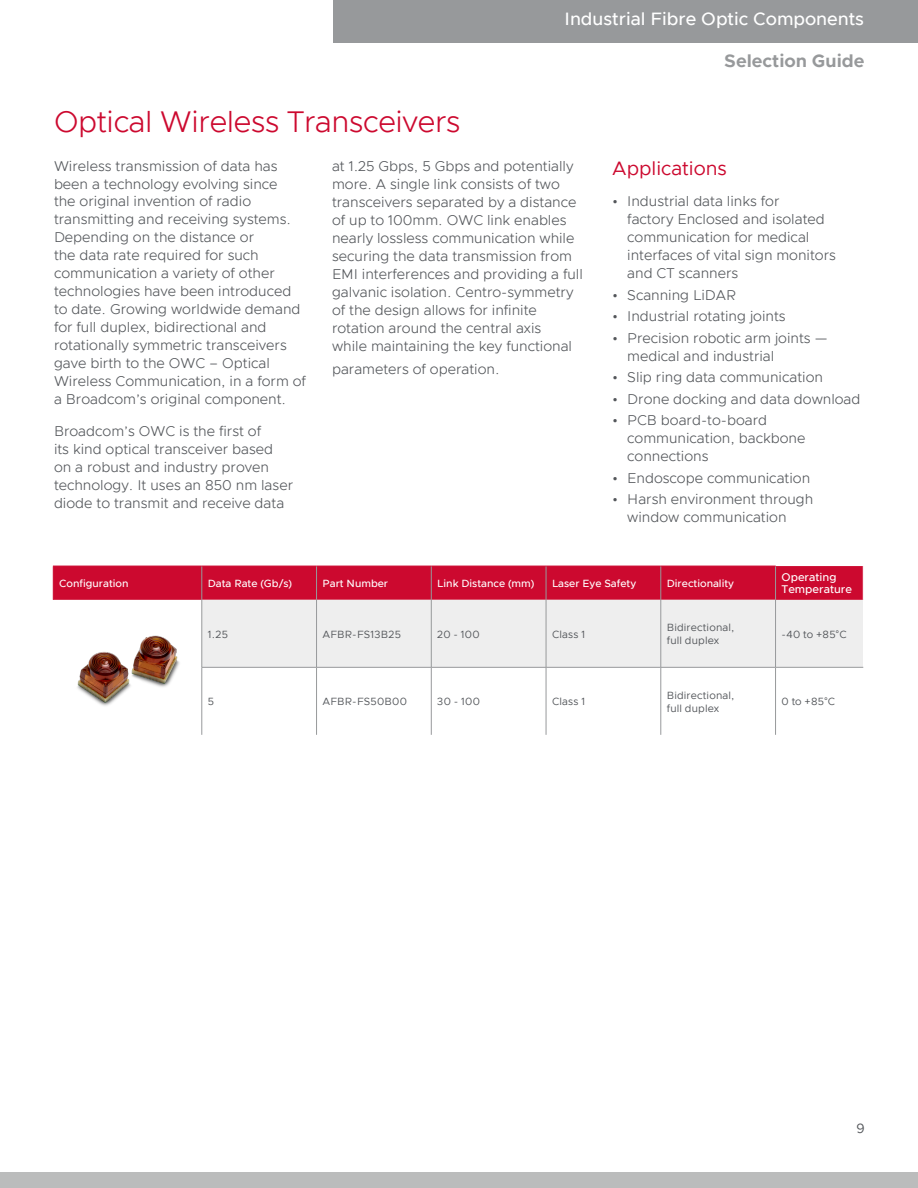
<style>
.page{position:relative;width:918px;height:1188px;background:#fff}
.page>*{position:absolute;margin:0;border:0;box-sizing:border-box;transform-origin:0 0}
.t1{font:300 30px "Metropolis";letter-spacing:-.01em;color:#cc092f}
.t2{font:19.5px "Metropolis";color:#cc092f}
.t3{font:500 18px "Metropolis";color:#fff}
.t4{font:700 18px "Metropolis";color:#97999b}
.t5{font:300 14.25px/18px "Metropolis";color:#53565a}
.t6{font:13.5px "Metropolis";color:#53565a}
.t7{font:500 11.25px/12px "Metropolis";color:#fff}
.t8{font:10.5px/12.8px "Metropolis";letter-spacing:.015em;color:#53565a}
.t9{font:500 10.5px "Metropolis";color:#fff}
.s1{font-family:"Arial"}
</style>
<div class="page">
<div style="left:0;top:1172px;width:918px;height:16px;background:#bbbcbc"></div>
<div style="left:334px;top:0;width:584px;height:43px;background:#97999b"></div>
<svg style="left:54px;top:566px;width:809px;height:101px;background:#e197a5"></svg>
<div style="left:776px;top:600px;width:87px;height:67px;background:#eee"></div>
<hr style="left:53px;top:566px;width:149px;height:1px;background:#cc092f">
<hr style="left:53px;top:566px;width:1px;height:34px;background:#cc092f">
<hr style="left:202px;top:566px;width:115px;height:1px;background:#cc092f">
<hr style="left:317px;top:566px;width:114px;height:1px;background:#cc092f">
<hr style="left:431px;top:566px;width:115px;height:1px;background:#cc092f">
<hr style="left:546px;top:566px;width:115px;height:1px;background:#cc092f">
<hr style="left:661px;top:566px;width:115px;height:1px;background:#cc092f">
<hr style="left:202px;top:566px;width:1px;height:34px;background:#97999b">
<hr style="left:316px;top:566px;width:1px;height:34px;background:#97999b">
<hr style="left:431px;top:566px;width:1px;height:34px;background:#97999b">
<hr style="left:546px;top:566px;width:1px;height:34px;background:#97999b">
<hr style="left:661px;top:566px;width:1px;height:34px;background:#97999b">
<hr style="left:775px;top:566px;width:1px;height:34px;background:#97999b">
<hr style="left:202px;top:600px;width:1px;height:67px;background:#97999b">
<hr style="left:316px;top:600px;width:1px;height:67px;background:#97999b">
<hr style="left:431px;top:600px;width:1px;height:67px;background:#97999b">
<hr style="left:546px;top:600px;width:1px;height:67px;background:#97999b">
<hr style="left:661px;top:600px;width:1px;height:67px;background:#97999b">
<hr style="left:775px;top:600px;width:1px;height:67px;background:#97999b">
<hr style="left:202px;top:667px;width:115px;height:1px;background:#97999b">
<hr style="left:202px;top:668px;width:1px;height:67px;background:#97999b">
<hr style="left:317px;top:667px;width:114px;height:1px;background:#97999b">
<hr style="left:316px;top:668px;width:1px;height:67px;background:#97999b">
<hr style="left:431px;top:667px;width:115px;height:1px;background:#97999b">
<hr style="left:431px;top:668px;width:1px;height:67px;background:#97999b">
<hr style="left:546px;top:667px;width:115px;height:1px;background:#97999b">
<hr style="left:546px;top:668px;width:1px;height:67px;background:#97999b">
<hr style="left:661px;top:667px;width:115px;height:1px;background:#97999b">
<hr style="left:661px;top:668px;width:1px;height:67px;background:#97999b">
<hr style="left:776px;top:667px;width:87px;height:1px;background:#97999b">
<hr style="left:775px;top:668px;width:1px;height:67px;background:#97999b">
<img style="left:74px;top:613px;width:108px;height:93px">
<p class="t3" style="left:565px;top:8px;width:301px">Industrial Fibre Optic Components</p>
<h1 class="t1" style="left:54px;top:103px;width:408px">Optical Wireless Transceivers</h1>
<p class="t5" style="left:332px;top:157px;width:252px">at 1.25 Gbps, 5 Gbps and potentially more. A single link consists of two transceivers separated by a distance of up to 100mm. OWC link enables nearly lossless communication while securing the data transmission from EMI interferences and providing a full galvanic isolation. Centro-symmetry of the design allows for infinite rotation around the central axis<br>while maintaining the key functional</p>
<p class="t5" style="left:332px;top:360px;width:169px">parameters of operation.</p>
<p class="t5" style="left:54px;top:157px;width:254px">Wireless transmission of data has been a technology evolving since<br>the original invention of radio transmitting and receiving systems.<br>Depending on the distance or<br>the data rate required for such communication a variety of other technologies have been introduced to date. Growing worldwide demand for full duplex, bidirectional and rotationally symmetric transceivers gave birth to the OWC – Optical Wireless Communication, in a form of a Broadcom’s original component.</p>
<p class="t5" style="left:54px;top:422px;width:241px">Broadcom’s OWC is the first of<br>its kind optical transceiver based on a robust and industry proven technology. It uses an 850 nm laser diode to transmit and receive data</p>
<p class="t4" style="left:724px;top:49px;width:142px">Selection Guide</p>
<h2 class="t2" style="left:612px;top:156px;width:116px">Applications</h2>
<p class="t5" style="left:627px;top:192px;width:210px;text-indent:-15px">• Industrial data links for<br>factory Enclosed and isolated communication for medical interfaces of vital sign monitors and CT scanners</p>
<p class="t5" style="left:612px;top:286px;width:125px">• Scanning LiDAR</p>
<p class="t5" style="left:612px;top:307px;width:175px">• Industrial rotating joints</p>
<p class="t5" style="left:627px;top:329px;width:202px;text-indent:-15px">• Precision robotic arm joints — medical and industrial</p>
<p class="t5" style="left:612px;top:368px;width:212px">• Slip ring data communication</p>
<p class="t5" style="left:612px;top:390px;width:250px">• Drone docking and data download</p>
<p class="t5" style="left:627px;top:411px;width:180px;text-indent:-15px">• PCB board-to-board communication, backbone connections</p>
<p class="t5" style="left:612px;top:469px;width:199px">• Endoscope communication</p>
<p class="t5" style="left:627px;top:490px;width:187px;text-indent:-15px">• Harsh environment through window communication</p>
<p class="t9" style="left:59px;top:577px;width:71px">Configuration</p>
<p class="t9" style="left:208px;top:577px;width:86px">Data Rate (Gb/s)</p>
<p class="t9" style="left:323px;top:577px;width:67px">Part Number</p>
<p class="t9" style="left:437px;top:577px;width:99px">Link Distance (mm)</p>
<p class="t9" style="left:552px;top:577px;width:86px">Laser Eye Safety</p>
<p class="t9" style="left:667px;top:577px;width:69px">Directionality</p>
<p class="t7" style="left:782px;top:572px;width:72px">Operating<br>Temperature</p>
<p class="t8" style="left:208px;top:628px;width:22px">1.25</p>
<p class="t8" style="left:323px;top:628px;width:80px">AFBR-FS13B25</p>
<p class="t8" style="left:437px;top:628px;width:44px">20 - 100</p>
<p class="t8" style="left:552px;top:628px;width:35px">Class 1</p>
<p class="t8" style="left:667px;top:621px;width:69px">Bidirectional, full duplex</p>
<p class="t8" style="left:782px;top:628px;width:67px">-40 to +85<span class="s1">°</span>C</p>
<p class="t8" style="left:208px;top:695px;width:8px">5</p>
<p class="t8" style="left:323px;top:695px;width:86px">AFBR-FS50B00</p>
<p class="t8" style="left:437px;top:695px;width:44px">30 - 100</p>
<p class="t8" style="left:552px;top:695px;width:35px">Class 1</p>
<p class="t8" style="left:667px;top:689px;width:69px">Bidirectional, full duplex</p>
<p class="t8" style="left:782px;top:695px;width:55px">0 to +85<span class="s1">°</span>C</p>
<p class="t6" style="left:856px;top:1120px;width:10px">9</p>
</div>
